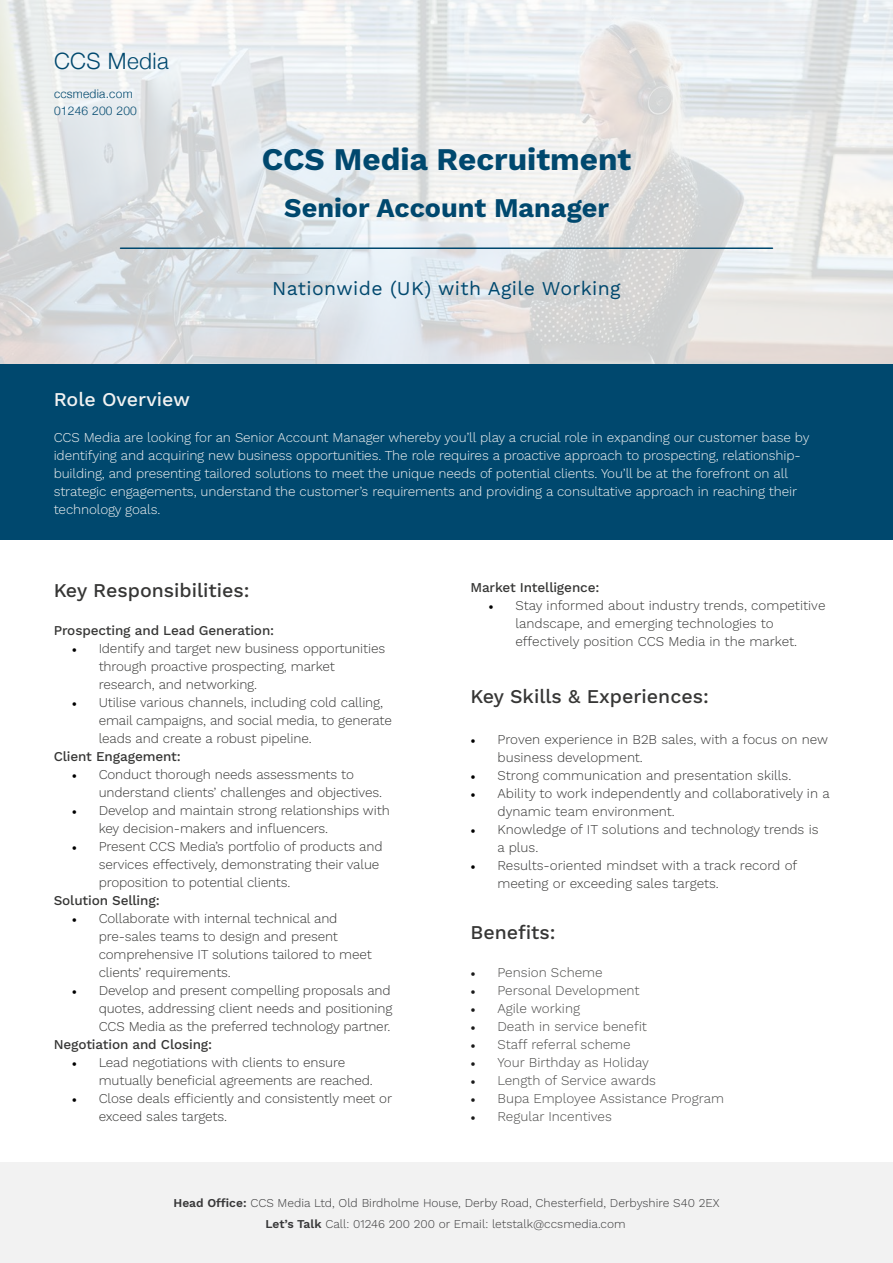
<style>
.page{position:relative;width:893px;height:1263px;background:#fff}
.page>*{position:absolute;margin:0;border:0;box-sizing:border-box;transform-origin:0 0}
.t1{font:700 31.5px "Work Sans";color:#00486e}
.t2{font:700 27px "Work Sans";color:#00486e}
.t3{font:300 22.5px "Helvetica Neue";letter-spacing:.02em;color:#00486e}
.t4{font:500 19.5px "Work Sans";color:#363635}
.t5{font:19.5px "Work Sans";letter-spacing:.02em;color:#00486e}
.t6{font:500 19.5px "Work Sans";color:#f2f2f2}
.t7{font:300 13.5px/18px "Work Sans";letter-spacing:-.01em;color:#363635}
.t8{font:300 13.5px/18px "Work Sans";letter-spacing:-.01em;color:#f2f2f2}
.t9{font:300 13.5px "Work Sans";color:#4a4a49}
.t10{font:500 13.5px "Work Sans";letter-spacing:-.01em;color:#363635}
.t11{font:300 12px "Work Sans";color:#383839}
.t12{font:300 12px "Helvetica Neue";letter-spacing:.02em;color:#00486e}
.s1{font-family:"Minion Pro";font-weight:400;color:#000}
.s2{font-family:"Minion Pro";font-weight:400;color:#1a1a1a}
.s3{font-weight:600}
</style>
<div class="page">
<img style="left:0;top:0;width:893px;height:364px">
<hr style="left:120px;top:247px;width:652px;height:2px;background:#00486e">
<div style="left:0;top:1163px;width:893px;height:100px;background:#f2f2f2"></div>
<div style="left:0;top:364px;width:893px;height:176px;background:#00486e"></div>
<p class="t3" style="left:54px;top:47px;width:116px">CCS Media</p>
<p class="t12" style="left:54px;top:87px;width:80px">ccsmedia.com</p>
<p class="t12" style="left:54px;top:103px;width:84px">01246 200 200</p>
<p class="t1" style="left:262px;top:135px;width:371px">CCS Media Recruitment</p>
<p class="t2" style="left:284px;top:187px;width:326px">Senior Account Manager</p>
<p class="t5" style="left:272px;top:274px;width:350px">Nationwide (UK) with Agile Working</p>
<p class="t6" style="left:54px;top:388px;width:138px">Role Overview</p>
<p class="t8" style="left:54px;top:428px;width:757px">CCS Media are looking for an Senior Account Manager whereby you’ll play a crucial role in expanding our customer base by identifying and acquiring new business opportunities. The role requires a proactive approach to prospecting, relationship&shy;building, and presenting tailored solutions to meet the unique needs of potential clients. You’ll be at the forefront on all strategic engagements, understand the customer’s requirements and providing a consultative approach in reaching their technology goals.</p>
<p class="t4" style="left:54px;top:579px;width:197px">Key Responsibilities:</p>
<p class="t10" style="left:54px;top:622px;width:222px">Prospecting and Lead Generation:</p>
<p class="t7" style="left:99px;top:638px;width:288px;text-indent:-27px"><span class="s1">•</span> Identify and target new business opportunities through proactive prospecting, market research, and networking.</p>
<p class="t7" style="left:99px;top:692px;width:295px;text-indent:-27px"><span class="s1">•</span> Utilise various channels, including cold calling, email campaigns, and social media, to generate leads and create a robust pipeline.</p>
<p class="t10" style="left:54px;top:748px;width:129px">Client Engagement:</p>
<p class="t7" style="left:99px;top:764px;width:285px;text-indent:-27px"><span class="s1">•</span> Conduct thorough needs assessments to understand clients’ challenges and objectives.</p>
<p class="t7" style="left:99px;top:800px;width:293px;text-indent:-27px"><span class="s1">•</span> Develop and maintain strong relationships with key decision-makers and influencers.</p>
<p class="t7" style="left:99px;top:836px;width:285px;text-indent:-27px"><span class="s1">•</span> Present CCS Media’s portfolio of products and services effectively, demonstrating their value proposition to potential clients.</p>
<p class="t10" style="left:54px;top:892px;width:108px">Solution Selling:</p>
<p class="t7" style="left:99px;top:908px;width:275px;text-indent:-27px"><span class="s1">•</span> Collaborate with internal technical and pre-sales teams to design and present comprehensive IT solutions tailored to meet clients’ requirements.</p>
<p class="t7" style="left:99px;top:980px;width:295px;text-align:justify;text-indent:-27px"><span class="s1">•</span> Develop and present compelling proposals and quotes, addressing client needs and positioning CCS Media as the preferred technology partner.</p>
<p class="t10" style="left:54px;top:1036px;width:160px">Negotiation and Closing:</p>
<p class="t7" style="left:99px;top:1052px;width:276px;text-indent:-27px"><span class="s1">•</span> Lead negotiations with clients to ensure mutually beneficial agreements are reached.</p>
<p class="t7" style="left:99px;top:1088px;width:295px;text-indent:-27px"><span class="s1">•</span> Close deals efficiently and consistently meet or exceed sales targets.</p>
<p class="t10" style="left:470px;top:580px;width:130px">Market Intelligence:</p>
<p class="t7" style="left:515px;top:596px;width:311px;text-indent:-27px"><span class="s1">•</span> Stay informed about industry trends, competitive landscape, and emerging technologies to effectively position CCS Media in the market.</p>
<p class="t4" style="left:470px;top:685px;width:240px">Key Skills &amp; Experiences:</p>
<p class="t7" style="left:497px;top:730px;width:332px;text-indent:-27px"><span class="s1">•</span> Proven experience in B2B sales, with a focus on new business development.</p>
<p class="t7" style="left:470px;top:766px;width:322px"><span class="s1">•</span> Strong communication and presentation skills.</p>
<p class="t7" style="left:497px;top:784px;width:334px;text-indent:-27px"><span class="s1">•</span> Ability to work independently and collaboratively in a dynamic team environment.</p>
<p class="t7" style="left:497px;top:820px;width:323px;text-indent:-27px"><span class="s1">•</span> Knowledge of IT solutions and technology trends is a plus.</p>
<p class="t7" style="left:497px;top:856px;width:301px;text-indent:-27px"><span class="s1">•</span> Results-oriented mindset with a track record of meeting or exceeding sales targets.</p>
<p class="t4" style="left:470px;top:921px;width:87px">Benefits:</p>
<p class="t9" style="left:470px;top:962px;width:134px"><span class="s2">•</span> Pension Scheme</p>
<p class="t9" style="left:470px;top:980px;width:171px"><span class="s2">•</span> Personal Development</p>
<p class="t9" style="left:470px;top:998px;width:111px"><span class="s2">•</span> Agile working</p>
<p class="t9" style="left:470px;top:1016px;width:178px"><span class="s2">•</span> Death in service benefit</p>
<p class="t9" style="left:470px;top:1034px;width:162px"><span class="s2">•</span> Staff referral scheme</p>
<p class="t9" style="left:470px;top:1052px;width:180px"><span class="s2">•</span> Your Birthday as Holiday</p>
<p class="t9" style="left:470px;top:1070px;width:187px"><span class="s2">•</span> Length of Service awards</p>
<p class="t9" style="left:470px;top:1088px;width:255px"><span class="s2">•</span> Bupa Employee Assistance Program</p>
<p class="t9" style="left:470px;top:1106px;width:143px"><span class="s2">•</span> Regular Incentives</p>
<p class="t11" style="left:174px;top:1194px;width:547px"><span class="s3">Head Office:</span> CCS Media Ltd, Old Birdholme House, Derby Road, Chesterfield, Derbyshire S40 2EX</p>
<p class="t11" style="left:265px;top:1215px;width:362px"><span class="s3">Let’s Talk</span> Call: 01246 200 200 or Email: letstalk@ccsmedia.com</p>
</div>
